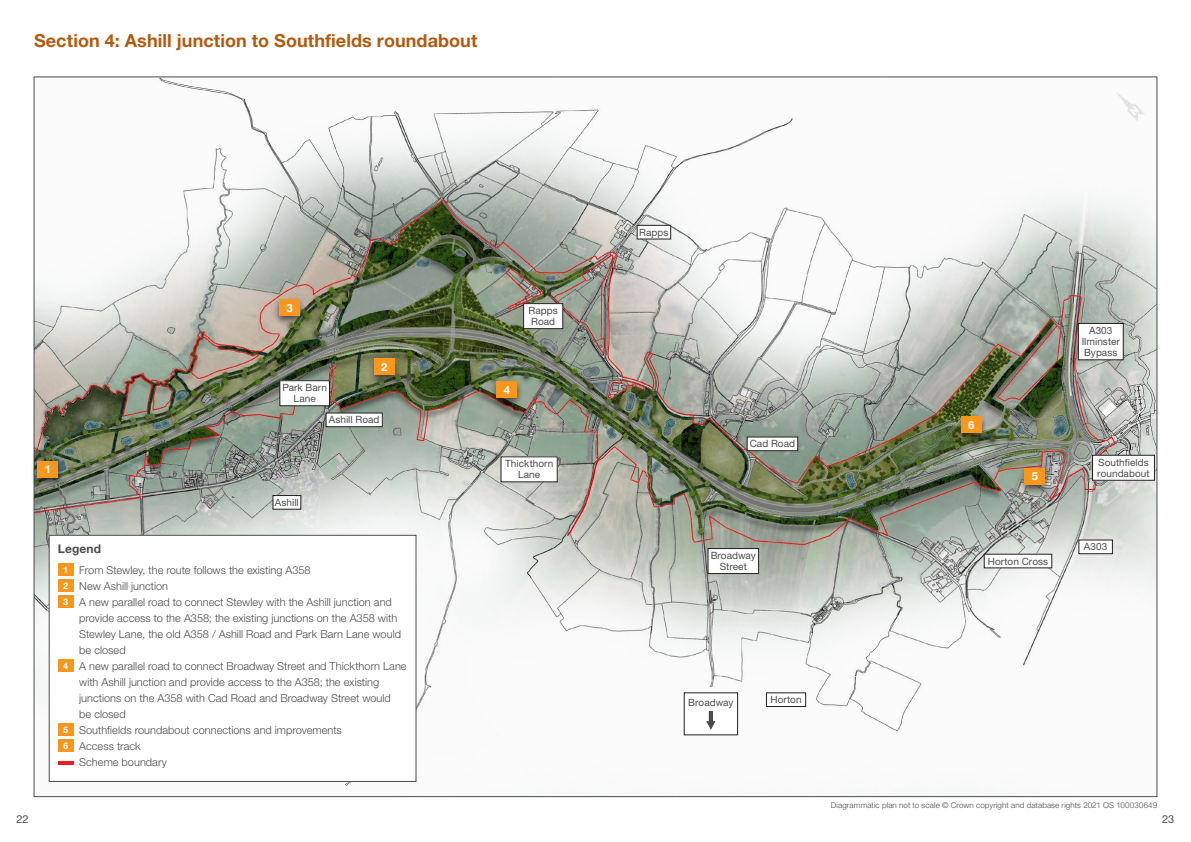
<style>
.page{position:relative;width:1191px;height:842px;background:#fff}
.page>*{position:absolute;margin:0;border:0;box-sizing:border-box;transform-origin:0 0}
.t1{font:700 18px "Helvetica Neue LT Pro";letter-spacing:.005em;color:#b15b10}
.t2{font:700 12px "Helvetica Neue LT Pro";letter-spacing:.005em;color:#4b4c4d}
.t3{font:700 11.2px "Helvetica Neue LT Pro";color:#fff}
.t4{font:300 11px "Helvetica Neue LT Pro";color:#4b4c4d}
.t5{font:11px "Helvetica Neue LT Pro";color:#4b4c4d}
.t6{font:10px/11px "Helvetica Neue LT Pro";letter-spacing:.005em;color:#4b4c4d;text-align:center}
.t7{font:300 8px "Helvetica Neue LT Pro";letter-spacing:.015em;color:#4b4c4d}
.s1{font-weight:700;font-size:9px;color:#fff}
</style>
<div class="page">
<img style="left:36px;top:79px;width:1119px;height:716px">
<div style="left:49px;top:535px;width:367px;height:246px;background:#fff"></div>
<div style="left:58px;top:563px;width:15px;height:13px;background:#f7971d"></div>
<div style="left:58px;top:579px;width:15px;height:13px;background:#f7971d"></div>
<div style="left:58px;top:595px;width:15px;height:13px;background:#f7971d"></div>
<div style="left:58px;top:659px;width:15px;height:13px;background:#f7971d"></div>
<div style="left:58px;top:723px;width:15px;height:13px;background:#f7971d"></div>
<div style="left:58px;top:739px;width:15px;height:13px;background:#f7971d"></div>
<hr style="left:58px;top:761px;width:15px;height:3px;background:#ee1d23">
<div style="left:49px;top:535px;width:367px;height:247px;border:1px solid #4b4c4d"></div>
<svg style="left:1111px;top:87px;width:35px;height:36px"></svg>
<div style="left:523px;top:304px;width:40px;height:25px;background:#fff"></div>
<div style="left:523px;top:303px;width:40px;height:26px;border:1px solid #231f20"></div>
<div style="left:708px;top:548px;width:50px;height:25px;background:#fff"></div>
<div style="left:708px;top:548px;width:51px;height:26px;border:1px solid #231f20"></div>
<div style="left:1092px;top:455px;width:62px;height:25px;background:#fff"></div>
<div style="left:1092px;top:455px;width:62px;height:25px;border:1px solid #231f20"></div>
<div style="left:31px;top:458px;width:34px;height:30px;background:#231f20;opacity:.75"></div>
<div style="left:38px;top:461px;width:20px;height:17px;background:#f7971d"></div>
<div style="left:367px;top:355px;width:34px;height:30px;background:#231f20;opacity:.75"></div>
<div style="left:374px;top:358px;width:20px;height:17px;background:#f7971d"></div>
<div style="left:273px;top:296px;width:33px;height:30px;background:#231f20;opacity:.75"></div>
<div style="left:279px;top:300px;width:21px;height:16px;background:#f7971d"></div>
<div style="left:490px;top:378px;width:33px;height:30px;background:#231f20;opacity:.75"></div>
<div style="left:497px;top:381px;width:20px;height:17px;background:#f7971d"></div>
<div style="left:1018px;top:465px;width:33px;height:29px;background:#231f20;opacity:.75"></div>
<div style="left:1025px;top:468px;width:20px;height:16px;background:#f7971d"></div>
<div style="left:954px;top:414px;width:34px;height:29px;background:#231f20;opacity:.75"></div>
<div style="left:961px;top:417px;width:20px;height:16px;background:#f7971d"></div>
<div style="left:273px;top:495px;width:28px;height:14px;background:#fff"></div>
<div style="left:273px;top:495px;width:28px;height:14px;border:1px solid #231f20"></div>
<div style="left:637px;top:225px;width:33px;height:14px;background:#fff"></div>
<div style="left:637px;top:225px;width:34px;height:14px;border:1px solid #231f20"></div>
<div style="left:1078px;top:540px;width:34px;height:14px;background:#fff"></div>
<div style="left:1078px;top:540px;width:34px;height:14px;border:1px solid #231f20"></div>
<div style="left:766px;top:693px;width:39px;height:13px;background:#fff"></div>
<div style="left:766px;top:693px;width:40px;height:14px;border:1px solid #231f20"></div>
<div style="left:984px;top:554px;width:67px;height:14px;background:#fff"></div>
<div style="left:747px;top:437px;width:50px;height:14px;background:#fff"></div>
<div style="left:747px;top:437px;width:51px;height:14px;border:1px solid #231f20"></div>
<div style="left:326px;top:413px;width:56px;height:14px;background:#fff"></div>
<div style="left:326px;top:413px;width:56px;height:14px;border:1px solid #231f20"></div>
<div style="left:280px;top:381px;width:49px;height:25px;background:#fff"></div>
<div style="left:279px;top:380px;width:51px;height:26px;border:1px solid #231f20"></div>
<div style="left:684px;top:693px;width:53px;height:42px;background:#fff"></div>
<svg style="left:706px;top:711px;width:9px;height:19px"></svg>
<div style="left:501px;top:457px;width:56px;height:25px;background:#fff"></div>
<div style="left:1078px;top:323px;width:45px;height:37px;background:#fff"></div>
<div style="left:1078px;top:323px;width:45px;height:37px;border:1px solid #231f20"></div>
<h1 class="t1" style="left:34px;top:29px;width:445px">Section 4: Ashill junction to Southfields roundabout</h1>
<p class="t3" style="left:286px;top:301px;width:8px">3</p>
<p class="t6" style="left:282px;top:382px;width:46px">Park Barn<br>Lane</p>
<p class="t3" style="left:381px;top:360px;width:8px">2</p>
<p class="t6" style="left:329px;top:414px;width:52px">Ashill Road</p>
<p class="t3" style="left:45px;top:462px;width:8px">1</p>
<p class="t6" style="left:275px;top:497px;width:25px">Ashill</p>
<p class="t2" style="left:58px;top:541px;width:45px">Legend</p>
<p class="t4" style="left:63px;top:564px;width:249px"><span class="s1">1</span> From Stewley, the route follows the existing A358</p>
<p class="t4" style="left:63px;top:580px;width:107px"><span class="s1">2</span> New Ashill junction</p>
<p class="t4" style="left:63px;top:596px;width:330px"><span class="s1">3</span> A new parallel road to connect Stewley with the Ashill junction and</p>
<p class="t4" style="left:79px;top:612px;width:319px">provide access to the A358; the existing junctions on the A358 with</p>
<p class="t4" style="left:79px;top:628px;width:323px">Stewley Lane, the old A358 / Ashill Road and Park Barn Lane would</p>
<p class="t4" style="left:79px;top:644px;width:48px">be closed</p>
<p class="t4" style="left:63px;top:660px;width:345px"><span class="s1">4</span> A new parallel road to connect Broadway Street and Thickthorn Lane</p>
<p class="t4" style="left:79px;top:676px;width:301px">with Ashill junction and provide access to the A358; the existing</p>
<p class="t4" style="left:79px;top:692px;width:313px">junctions on the A358 with Cad Road and Broadway Street would</p>
<p class="t4" style="left:79px;top:708px;width:48px">be closed</p>
<p class="t4" style="left:63px;top:724px;width:280px"><span class="s1">5</span> Southfields roundabout connections and improvements</p>
<p class="t4" style="left:63px;top:740px;width:79px"><span class="s1">6</span> Access track</p>
<p class="t4" style="left:79px;top:756px;width:89px">Scheme boundary</p>
<p class="t6" style="left:528px;top:305px;width:31px;text-align:left">Rapps<br>Road</p>
<p class="t3" style="left:504px;top:383px;width:8px">4</p>
<p class="t6" style="left:505px;top:458px;width:50px">Thickthorn<br>Lane</p>
<p class="t6" style="left:639px;top:226px;width:31px">Rapps</p>
<p class="t6" style="left:750px;top:438px;width:47px">Cad Road</p>
<p class="t6" style="left:710px;top:550px;width:47px">Broadway<br>Street</p>
<p class="t3" style="left:968px;top:418px;width:8px">6</p>
<p class="t3" style="left:1031px;top:469px;width:8px">5</p>
<p class="t6" style="left:987px;top:555px;width:62px">Horton Cross</p>
<p class="t6" style="left:1081px;top:325px;width:40px">A303<br>Ilminster<br>Bypass</p>
<p class="t6" style="left:1097px;top:456px;width:54px;text-align:left">Southfields roundabout</p>
<p class="t6" style="left:1084px;top:541px;width:25px">A303</p>
<p class="t6" style="left:688px;top:697px;width:47px">Broadway</p>
<p class="t6" style="left:770px;top:694px;width:33px">Horton</p>
<p class="t7" style="left:831px;top:800px;width:328px">Diagrammatic plan not to scale © Crown copyright and database rights 2021 OS 100030649</p>
<p class="t5" style="left:17px;top:812px;width:14px">22</p>
<p class="t5" style="left:1162px;top:812px;width:14px">23</p>
</div>
